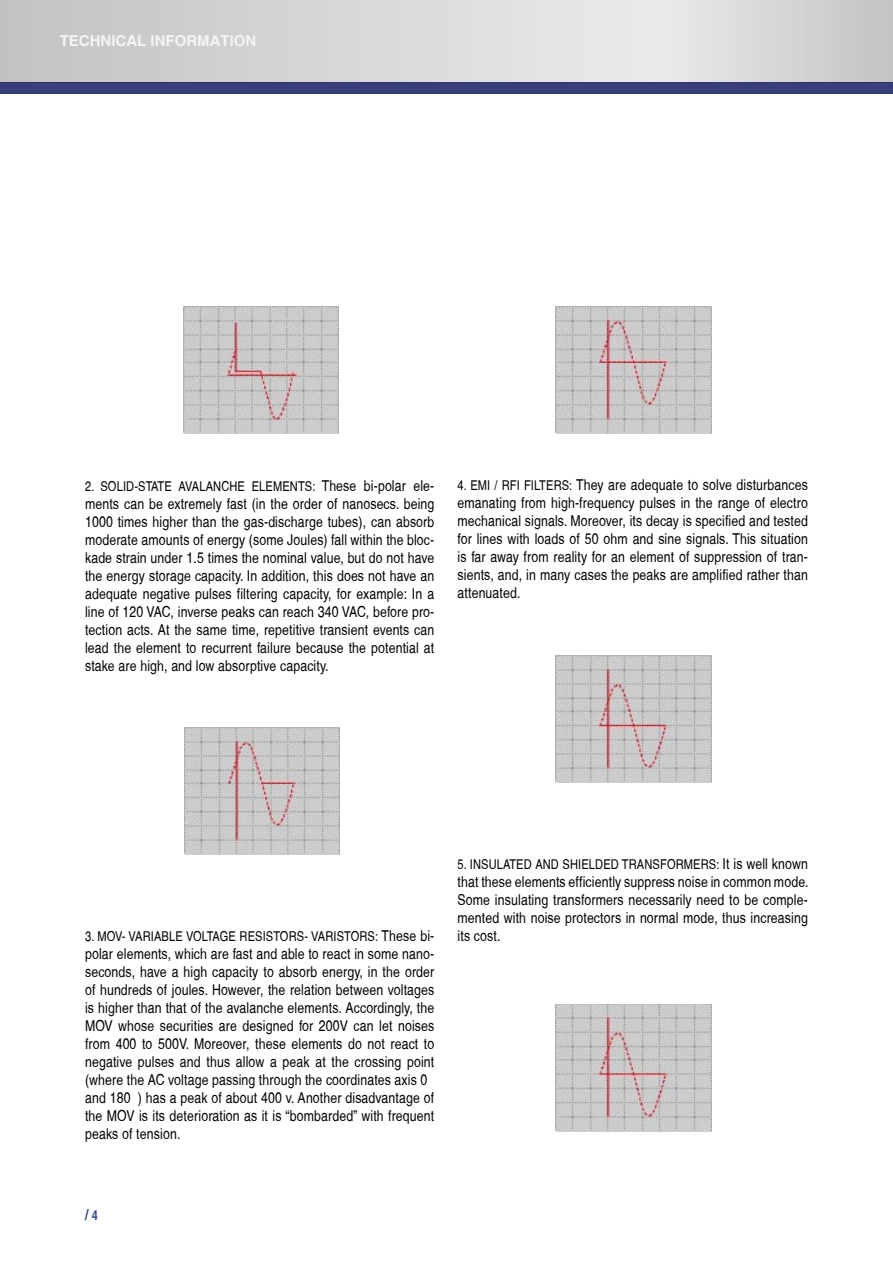
<style>
.page{position:relative;width:893px;height:1263px;background:#fff}
.page>*{position:absolute;margin:0;border:0;box-sizing:border-box;transform-origin:0 0}
.t1{font:condensed 15px/18px "Helvetica";letter-spacing:.01em;color:#000;text-align:justify}
.t2{font:700 15px "Helvetica";color:#f5f5f4}
.t3{font:700 condensed 15px "Helvetica";color:#384b88}
.t4{font:condensed 13.5px "Helvetica";letter-spacing:.01em;color:#000}
.s1{font-size:15px}
.s2{font-size:13.5px}
</style>
<div class="page">
<img style="left:183px;top:307px;width:156px;height:126px">
<img style="left:184px;top:728px;width:156px;height:126px">
<img style="left:556px;top:307px;width:155px;height:126px">
<img style="left:556px;top:656px;width:155px;height:126px">
<img style="left:556px;top:1004px;width:155px;height:127px">
<svg style="left:0;top:0;width:893px;height:82px;background:#d6d6d6"></svg>
<div style="left:0;top:83px;width:893px;height:11px;background:#383e7d"></div>
<hr style="left:0;top:82px;width:893px;height:1px;background:#323569">
<p class="t2" style="left:60px;top:32px;width:198px">TECHNICAL INFORMATION</p>
<p class="t4" style="left:85px;top:478px;width:351px">2. SOLID-STATE AVALANCHE ELEMENTS: <span class="s1">These bi-polar ele-</span></p>
<p class="t1" style="left:85px;top:495px;width:351px">ments can be extremely fast (in the order of nanosecs. being 1000 times higher than the gas-discharge tubes), can absorb moderate amounts of energy (some Joules) fall within the bloc&shy;kade strain under 1.5 times the nominal value, but do not have the energy storage capacity. In addition, this does not have an adequate negative pulses filtering capacity, for example: In a line of 120 VAC, inverse peaks can reach 340 VAC, before pro&shy;tection acts. At the same time, repetitive transient events can lead the element to recurrent failure because the potential at stake are high, and low absorptive capacity.</p>
<p class="t1" style="left:458px;top:476px;width:352px"><span class="s2">4. EMI / RFI FILTERS:</span> They are adequate to solve disturbances emanating from high-frequency pulses in the range of electro mechanical signals. Moreover, its decay is specified and tested for lines with loads of 50 ohm and sine signals. This situation is far away from reality for an element of suppression of tran&shy;sients, and, in many cases the peaks are amplified rather than attenuated.</p>
<p class="t4" style="left:85px;top:928px;width:351px">3. MOV- VARIABLE VOLTAGE RESISTORS- VARISTORS: <span class="s1">These bi-</span></p>
<p class="t1" style="left:85px;top:945px;width:351px">polar elements, which are fast and able to react in some nano&shy;seconds, have a high capacity to absorb energy, in the order of hundreds of joules. However, the relation between voltages is higher than that of the avalanche elements. Accordingly, the MOV whose securities are designed for 200V can let noises from 400 to 500V. Moreover, these elements do not react to negative pulses and thus allow a peak at the crossing point (where the AC voltage passing through the coordinates axis 0 ° and 180 °) has a peak of about 400 v. Another disadvantage of the MOV is its deterioration as it is “bombarded” with frequent peaks of tension.</p>
<p class="t4" style="left:458px;top:856px;width:352px">5. INSULATED AND SHIELDED TRANSFORMERS: <span class="s1">It is well known</span></p>
<p class="t1" style="left:458px;top:872px;width:353px">that these elements efficiently suppress noise in common mode.<br>Some insulating transformers necessarily need to be comple&shy;mented with noise protectors in normal mode, thus increasing its cost.</p>
<p class="t3" style="left:85px;top:1205px;width:14px">/ <span class="s2">4</span></p>
</div>
